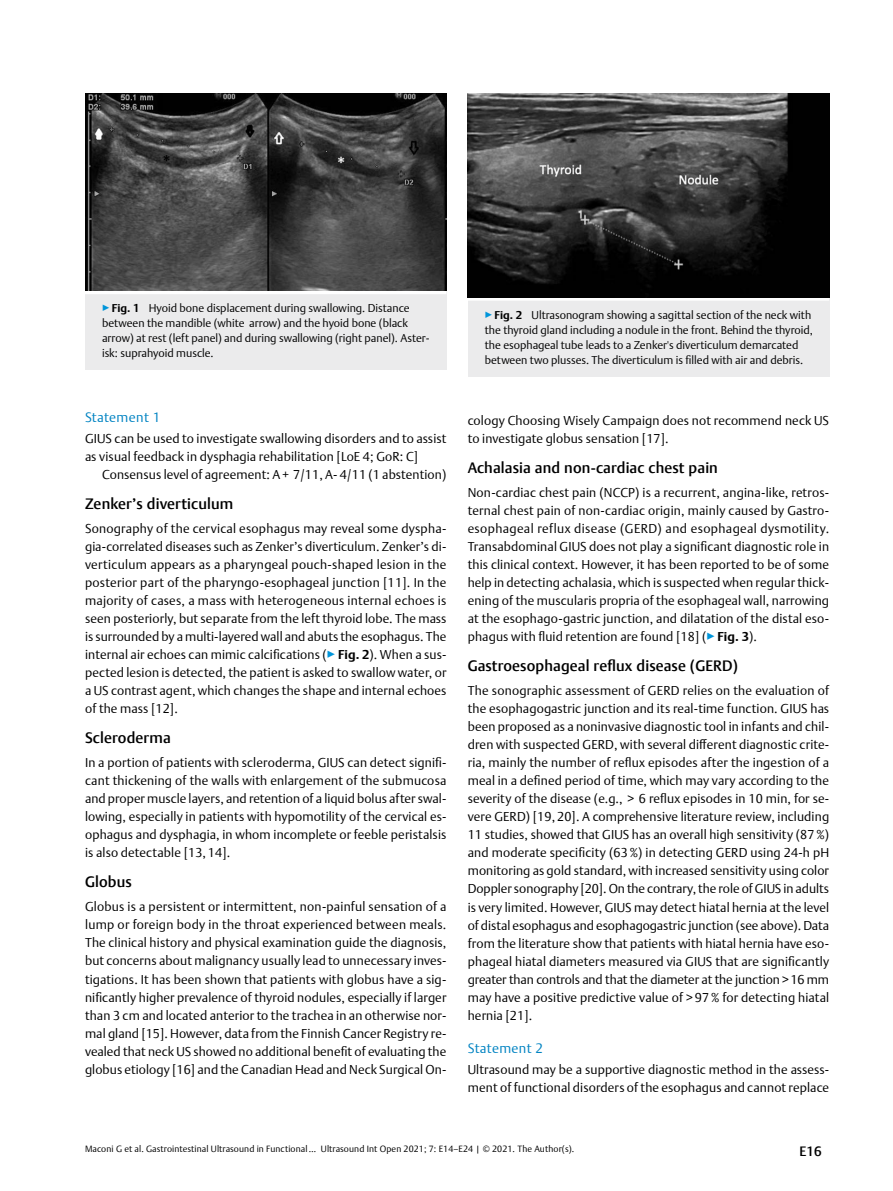
<style>
.page{position:relative;width:893px;height:1191px;background:#fff}
.page>*{position:absolute;margin:0;border:0;box-sizing:border-box;transform-origin:0 0}
.t1{font:500 15px "Thieme Argo 2011";letter-spacing:.01em;color:#000}
.t2{font:300 13.5px "Thieme Argo 2011";letter-spacing:.025em;color:#0083c2}
.t3{font:500 13.5px "Thieme Argo 2011";color:#000}
.t4{font:300 12.75px/18px "Thieme Argo 2011";letter-spacing:.01em;color:#000;text-align:justify}
.t5{font:300 11.25px/15px "Thieme Argo 2011";color:#000}
.t6{font:300 9px "Thieme Argo 2011";letter-spacing:.01em;color:#000}
.s1{color:#0095da}
.s2{font-weight:700}
</style>
<div class="page">
<div style="left:85px;top:291px;width:361px;height:79px;background:#ebebec"></div>
<hr style="left:85px;top:290px;width:361px;height:4px;background:#fff">
<img style="left:85px;top:94px;width:361px;height:197px">
<div style="left:468px;top:297px;width:361px;height:79px;background:#ebebec"></div>
<svg style="left:468px;top:297px;width:361px;height:4px"></svg>
<img style="left:468px;top:94px;width:361px;height:203px">
<p class="t5" style="left:102px;top:300px;width:329px"><span class="s1">▶</span><span class="s2">Fig. 1</span> Hyoid bone displacement during swallowing. Distance between the mandible (white arrow) and the hyoid bone (black arrow) at rest (left panel) and during swallowing (right panel). Aster&shy;isk: suprahyoid muscle.</p>
<p class="t5" style="left:485px;top:307px;width:330px"><span class="s1">▶</span><span class="s2">Fig. 2</span> Ultrasonogram showing a sagittal section of the neck with the thyroid gland including a nodule in the front. Behind the thyroid, the esophageal tube leads to a Zenker's diverticulum demarcated between two plusses. The diverticulum is filled with air and debris.</p>
<p class="t2" style="left:85px;top:408px;width:77px">Statement 1</p>
<p class="t4" style="left:85px;top:429px;width:363px">GIUS can be used to investigate swallowing disorders and to assist as visual feedback in dysphagia rehabilitation [LoE 4; GoR: C]</p>
<p class="t4" style="left:102px;top:465px;width:346px">Consensus level of agreement: A+ 7/11, A- 4/11 (1 abstention)</p>
<p class="t1" style="left:85px;top:494px;width:150px">Zenker’s diverticulum</p>
<p class="t4" style="left:85px;top:519px;width:363px">Sonography of the cervical esophagus may reveal some dyspha&shy;gia-correlated diseases such as Zenker’s diverticulum. Zenker’s di&shy;verticulum appears as a pharyngeal pouch-shaped lesion in the posterior part of the pharyngo-esophageal junction [11]. In the majority of cases, a mass with heterogeneous internal echoes is seen posteriorly, but separate from the left thyroid lobe. The mass is surrounded by a multi-layered wall and abuts the esophagus. The internal air echoes can mimic calcifications (<span class="s1">▶</span><span class="s2">Fig. 2</span>). When a sus&shy;pected lesion is detected, the patient is asked to swallow water, or a US contrast agent, which changes the shape and internal echoes of the mass [12].</p>
<p class="t1" style="left:85px;top:728px;width:87px">Scleroderma</p>
<p class="t4" style="left:85px;top:753px;width:363px">In a portion of patients with scleroderma, GIUS can detect signifi&shy;cant thickening of the walls with enlargement of the submucosa and proper muscle layers, and retention of a liquid bolus after swal&shy;lowing, especially in patients with hypomotility of the cervical es&shy;ophagus and dysphagia, in whom incomplete or feeble peristalsis is also detectable [13, 14].</p>
<p class="t1" style="left:85px;top:872px;width:48px">Globus</p>
<p class="t4" style="left:85px;top:897px;width:363px">Globus is a persistent or intermittent, non-painful sensation of a lump or foreign body in the throat experienced between meals.<br>The clinical history and physical examination guide the diagnosis, but concerns about malignancy usually lead to unnecessary inves&shy;tigations. It has been shown that patients with globus have a sig&shy;nificantly higher prevalence of thyroid nodules, especially if larger than 3 cm and located anterior to the trachea in an otherwise nor&shy;mal gland [15]. However, data from the Finnish Cancer Registry re&shy;vealed that neck US showed no additional benefit of evaluating the globus etiology [16] and the Canadian Head and Neck Surgical On-</p>
<p class="t4" style="left:468px;top:411px;width:363px">cology Choosing Wisely Campaign does not recommend neck US to investigate globus sensation [17].</p>
<p class="t1" style="left:468px;top:458px;width:252px">Achalasia and non-cardiac chest pain</p>
<p class="t4" style="left:468px;top:483px;width:363px">Non-cardiac chest pain (NCCP) is a recurrent, angina-like, retros&shy;ternal chest pain of non-cardiac origin, mainly caused by Gastro&shy;esophageal reflux disease (GERD) and esophageal dysmotility.<br>Transabdominal GIUS does not play a significant diagnostic role in this clinical context. However, it has been reported to be of some help in detecting achalasia, which is suspected when regular thick&shy;ening of the muscularis propria of the esophageal wall, narrowing at the esophago-gastric junction, and dilatation of the distal eso&shy;phagus with fluid retention are found [18] (<span class="s1">▶</span><span class="s2">Fig. 3</span>).</p>
<p class="t1" style="left:468px;top:656px;width:272px">Gastroesophageal reflux disease (GERD)</p>
<p class="t4" style="left:468px;top:681px;width:363px">The sonographic assessment of GERD relies on the evaluation of the esophagogastric junction and its real-time function. GIUS has been proposed as a noninvasive diagnostic tool in infants and chil&shy;dren with suspected GERD, with several different diagnostic crite&shy;ria, mainly the number of reflux episodes after the ingestion of a meal in a defined period of time, which may vary according to the severity of the disease (e.g., &gt; 6 reflux episodes in 10 min, for se&shy;vere GERD) [19, 20]. A comprehensive literature review, including 11 studies, showed that GIUS has an overall high sensitivity (87%) and moderate specificity (63%) in detecting GERD using 24-h pH monitoring as gold standard, with increased sensitivity using color Doppler sonography [20]. On the contrary, the role of GIUS in adults is very limited. However, GIUS may detect hiatal hernia at the level of distal esophagus and esophagogastric junction (see above). Data from the literature show that patients with hiatal hernia have eso&shy;phageal hiatal diameters measured via GIUS that are significantly greater than controls and that the diameter at the junction &gt;16 mm may have a positive predictive value of &gt; 97% for detecting hiatal hernia [21].</p>
<p class="t2" style="left:468px;top:1038px;width:77px">Statement 2</p>
<p class="t4" style="left:468px;top:1059px;width:363px">Ultrasound may be a supportive diagnostic method in the assess&shy;ment of functional disorders of the esophagus and cannot replace</p>
<p class="t6" style="left:85px;top:1143px;width:491px">Maconi G et al. Gastrointestinal Ultrasound in Functional … Ultrasound Int Open 2021; 7: E14–E24 | © 2021. The Author(s).</p>
<p class="t3" style="left:799px;top:1142px;width:24px">E16</p>
</div>
